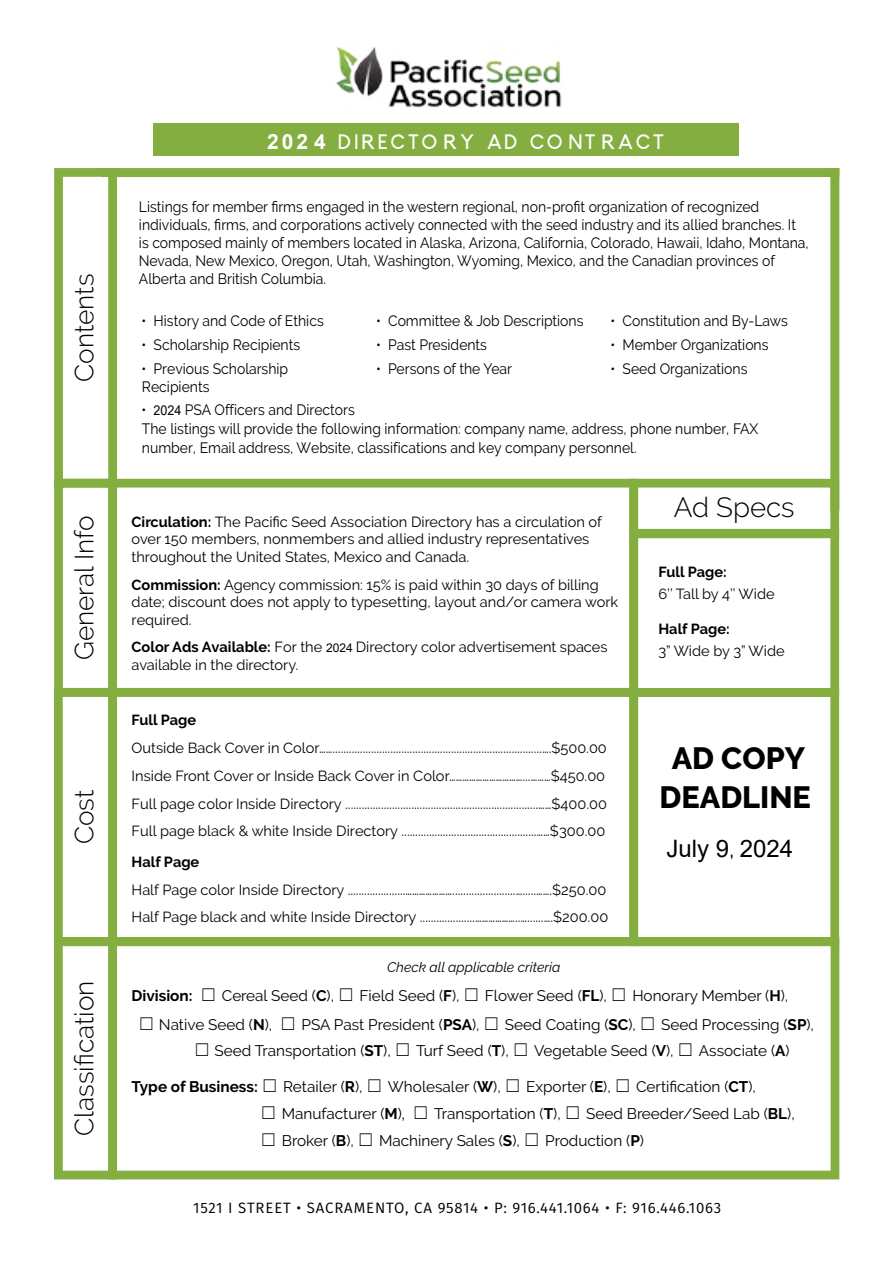
<style>
.page{position:relative;width:893px;height:1263px;background:#fff}
.page>*{position:absolute;margin:0;border:0;box-sizing:border-box;transform-origin:0 0}
.t1{font:800 30.6px/38.8px "Raleway";color:#000;text-align:center}
.t2{font:300 27.75px "Raleway";color:#000}
.t3{font:300 26.25px "Raleway";color:#000}
.t4{font:24px "Arial";color:#000}
.t5{font:21px "Marigold Sans";letter-spacing:.145em;color:#fff}
.t6{font:15.3px "Raleway";color:#000}
.t7{font:15px/18px "Raleway";color:#000;scale:.93 1}
.t8{font:15px "Fira Sans";letter-spacing:.05em;color:#000}
.t9{font:14.55px/17.5px "Raleway";color:#000}
.t10{font:700 14.55px "Raleway";color:#000}
.t11{font:italic 13.8px "Raleway";color:#000}
.s1{font-family:"Arial";font-weight:700}
.s2{font-family:"Arial";font-size:13.5px}
.s3{font-weight:700}
.s4{font-family:"Arial";font-size:12px}
.s5{font-family:"Raleway"}
</style>
<div class="page">
<div style="left:629px;top:688px;width:210px;height:258px;border:9px solid #84af40"></div>
<div style="left:154px;top:124px;width:585px;height:32px;background:#84af40"></div>
<div style="left:108px;top:688px;width:530px;height:258px;border:9px solid #84af40"></div>
<div style="left:54px;top:688px;width:63px;height:258px;border:9px solid #84af40"></div>
<div style="left:54px;top:937px;width:63px;height:242px;border:9px solid #84af40"></div>
<div style="left:629px;top:529px;width:210px;height:168px;border:9px solid #84af40"></div>
<div style="left:629px;top:479px;width:210px;height:59px;border:9px solid #84af40"></div>
<div style="left:108px;top:479px;width:530px;height:218px;border:9px solid #84af40"></div>
<div style="left:54px;top:479px;width:63px;height:218px;border:9px solid #84af40"></div>
<div style="left:54px;top:168px;width:63px;height:320px;border:9px solid #84af40"></div>
<div style="left:830px;top:168px;width:9px;height:343px;background:#84af40"></div>
<div style="left:101px;top:168px;width:738px;height:9px;background:#84af40"></div>
<img style="left:336px;top:46px;width:225px;height:62px">
<div style="left:108px;top:937px;width:731px;height:242px;border:9px solid #84af40"></div>
<h3 class="t3" style="left:69px;top:382px;width:110px;rotate:-90deg">Contents</h3>
<h3 class="t3" style="left:69px;top:660px;width:146px;rotate:-90deg">General Info</h3>
<h3 class="t3" style="left:69px;top:844px;width:56px;rotate:-90deg">Cost</h3>
<h3 class="t3" style="left:69px;top:1136px;width:157px;rotate:-90deg">Classification</h3>
<h3 class="t5" style="left:267px;top:132px;width:398px"><span class="s1">202 4</span> DIRECTO RY AD CO NT RACT</h3>
<p class="t7" style="left:139px;top:198px;width:722px">Listings for member firms engaged in the western regional, non-profit organization of recognized individuals, firms, and corporations actively connected with the seed industry and its allied branches. It is composed mainly of members located in Alaska, Arizona, California, Colorado, Hawaii, Idaho, Montana, Nevada, New Mexico, Oregon, Utah, Washington, Wyoming, Mexico, and the Canadian provinces of Alberta and British Columbia.</p>
<p class="t7" style="left:142px;top:312px;width:197px">• History and Code of Ethics</p>
<p class="t7" style="left:142px;top:336px;width:172px">• Scholarship Recipients</p>
<p class="t7" style="left:142px;top:360px;width:159px">• Previous Scholarship<br>Recipients</p>
<p class="t7" style="left:142px;top:400px;width:665px;line-height:18.9px">• <span class="s2">2024</span> PSA Officers and Directors<br>The listings will provide the following information: company name, address, phone number, FAX number, Email address, Website, classifications and key company personnel.</p>
<p class="t7" style="left:610px;top:312px;width:192px">• Constitution and By-Laws</p>
<p class="t7" style="left:610px;top:336px;width:171px">• Member Organizations</p>
<p class="t7" style="left:610px;top:360px;width:149px">• Seed Organizations</p>
<p class="t7" style="left:376px;top:312px;width:225px">• Committee &amp; Job Descriptions</p>
<p class="t7" style="left:376px;top:336px;width:121px">• Past Presidents</p>
<p class="t7" style="left:376px;top:360px;width:148px">• Persons of the Year</p>
<p class="t9" style="left:132px;top:513px;width:472px"><span class="s3">Circulation:</span> The Pacific Seed Association Directory has a circulation of over 150 members, nonmembers and allied industry representatives throughout the United States, Mexico and Canada.</p>
<p class="t9" style="left:132px;top:576px;width:488px"><span class="s3">Commission:</span> Agency commission: 15% is paid within 30 days of billing date; discount does not apply to typesetting, layout and/or camera work required.</p>
<p class="t9" style="left:132px;top:638px;width:477px"><span class="s3">Color Ads Available:</span> For the <span class="s4">2024</span> Directory color advertisement spaces available in the directory.</p>
<p class="t10" style="left:132px;top:712px;width:66px">Full Page</p>
<p class="t9" style="left:132px;top:734px;width:477px;line-height:27.8px">Outside Back Cover in Color……............................................................................….$500.00<br>Inside Front Cover or Inside Back Cover in Color……………………………...………$450.00<br>Full page color Inside Directory ......................................................................……$400.00<br>Full page black &amp; white Inside Directory .................................................……$300.00</p>
<p class="t10" style="left:132px;top:853px;width:69px">Half Page</p>
<p class="t9" style="left:132px;top:876px;width:478px;line-height:27.8px">Half Page color Inside Directory .....................………………….......................….....…….$250.00<br>Half Page black and white Inside Directory ....................………………..…......….$200.00</p>
<h2 class="t2" style="left:674px;top:491px;width:122px">Ad Specs</h2>
<p class="t10" style="left:658px;top:563px;width:70px">Full Page:</p>
<p class="t9" style="left:658px;top:585px;width:118px">6’’ Tall by 4’’ Wide</p>
<p class="t10" style="left:658px;top:620px;width:73px">Half Page:</p>
<p class="t9" style="left:658px;top:642px;width:128px">3” Wide by 3” Wide</p>
<h1 class="t1" style="left:659px;top:739px;width:153px">AD COPY<br>DEADLINE</h1>
<h3 class="t4" style="left:666px;top:832px;width:128px">July 9<span class="s5">,</span> 2024</h3>
<p class="t11" style="left:387px;top:959px;width:175px">Check all applicable criteria</p>
<p class="t6" style="left:132px;top:987px;width:658px"><span class="s3">Division:</span> □ Cereal Seed (<span class="s3">C</span>), □ Field Seed (<span class="s3">F</span>), □ Flower Seed (<span class="s3">FL</span>), □ Honorary Member (<span class="s3">H</span>),</p>
<p class="t6" style="left:138px;top:1015px;width:677px">□ Native Seed (<span class="s3">N</span>), □ PSA Past President (<span class="s3">PSA</span>), □ Seed Coating (<span class="s3">SC</span>), □ Seed Processing (<span class="s3">SP</span>),</p>
<p class="t6" style="left:194px;top:1042px;width:597px">□ Seed Transportation (<span class="s3">ST</span>), □ Turf Seed (<span class="s3">T</span>), □ Vegetable Seed (<span class="s3">V</span>), □ Associate (<span class="s3">A</span>)</p>
<p class="t6" style="left:132px;top:1078px;width:626px"><span class="s3">Type of Business:</span> □ Retailer (<span class="s3">R</span>), □ Wholesaler (<span class="s3">W</span>), □ Exporter (<span class="s3">E</span>), □ Certification (<span class="s3">CT</span>),</p>
<p class="t6" style="left:260px;top:1104px;width:536px">□ Manufacturer (<span class="s3">M</span>) □ Transportation (<span class="s3">T</span>), □ Seed Breeder/Seed Lab (<span class="s3">BL</span>),</p>
<p class="t6" style="left:260px;top:1132px;width:385px">□ Broker (<span class="s3">B</span>), □ Machinery Sales (<span class="s3">S</span>), □ Production (<span class="s3">P</span>)</p>
<p class="t8" style="left:193px;top:1196px;width:529px">1521 I STREET • SACRAMENTO, CA 95814 • P: 916.441.1064 • F: 916.446.1063</p>
</div>
